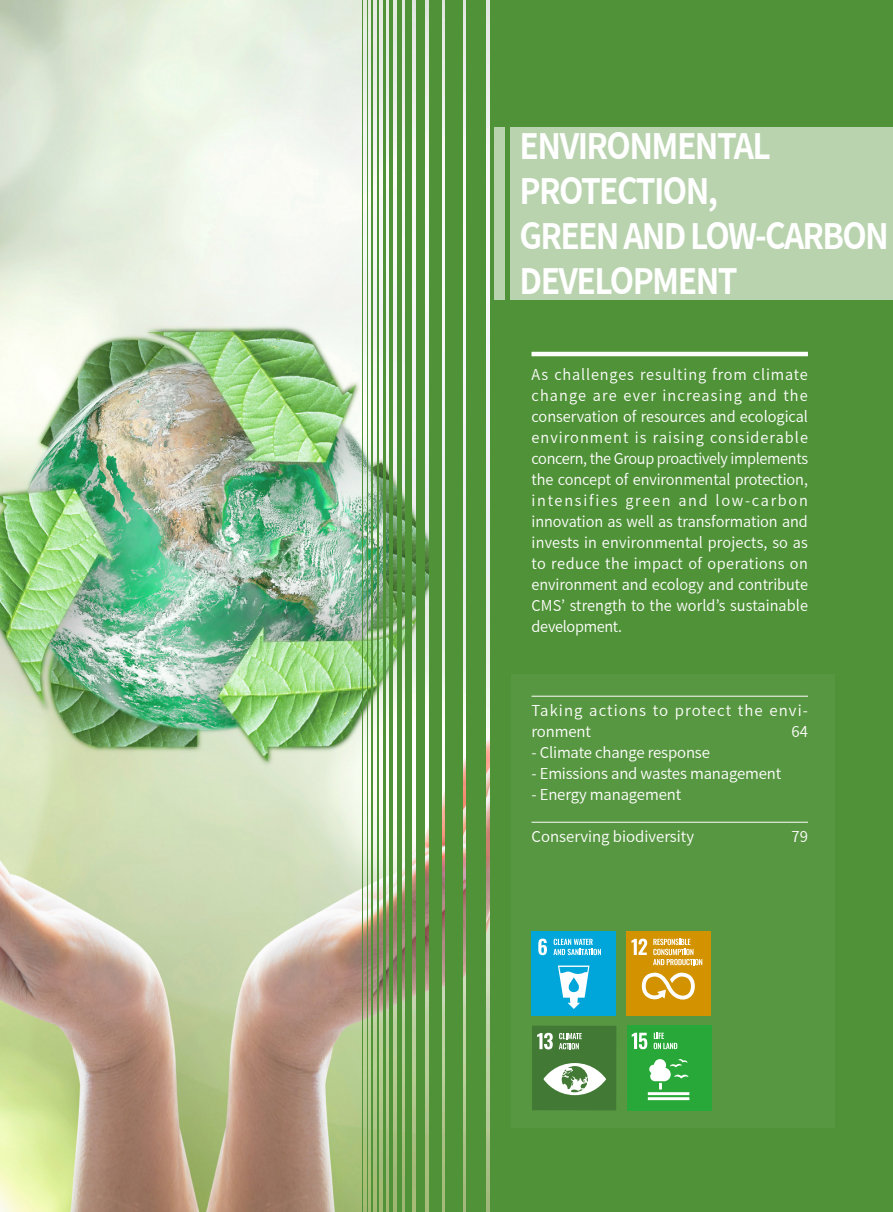
<style>
.page{position:relative;width:893px;height:1212px;background:#fff}
.page>*{position:absolute;margin:0;border:0;box-sizing:border-box;transform-origin:0 0}
.t1{font:700 36px/45px "Source Han Sans CN";letter-spacing:-.05em;color:#fff;scale:.88 1}
.t2{font:15px/21px "Source Han Sans CN";letter-spacing:-.01em;color:#fff;text-align:justify}
.t3{font:15px/21px "Source Han Sans CN";letter-spacing:.07em;color:#fff}
</style>
<div class="page">
<img style="left:0;top:0;width:490px;height:1212px">
<div style="left:490px;top:0;width:21px;height:1212px;background:#509238"></div>
<div style="left:467px;top:0;width:19px;height:1212px;background:#509238"></div>
<div style="left:446px;top:0;width:17px;height:1212px;background:#509238"></div>
<div style="left:429px;top:0;width:12px;height:1212px;background:#509238"></div>
<div style="left:416px;top:0;width:8px;height:1212px;background:#509238"></div>
<div style="left:405px;top:0;width:7px;height:1212px;background:#509238"></div>
<hr style="left:397px;top:0;width:4px;height:1212px;background:#509238">
<hr style="left:389px;top:0;width:4px;height:1212px;background:#509238">
<hr style="left:383px;top:0;width:2px;height:1212px;background:#509238">
<hr style="left:377px;top:0;width:2px;height:1212px;background:#509238">
<hr style="left:372px;top:0;width:1px;height:1212px;background:#509238">
<hr style="left:367px;top:0;width:1px;height:1212px;background:#509238">
<hr style="left:362px;top:0;width:1px;height:1212px;background:#509238">
<div style="left:495px;top:0;width:398px;height:1212px;background:#509238"></div>
<div style="left:511px;top:674px;width:323px;height:453px;background:#589741"></div>
<div style="left:494px;top:128px;width:11px;height:172px;background:#b9d3af"></div>
<div style="left:510px;top:128px;width:383px;height:172px;background:#b9d3af"></div>
<hr style="left:531px;top:352px;width:277px;height:4px;background:#fff">
<hr style="left:531px;top:696px;width:277px;height:1px;background:#fff">
<hr style="left:531px;top:822px;width:277px;height:1px;background:#fff">
<div style="left:626px;top:931px;width:85px;height:85px;background:#d39200"></div>
<svg style="left:631px;top:938px;width:16px;height:17px"></svg>
<svg style="left:653px;top:939px;width:49px;height:26px"></svg>
<svg style="left:642px;top:972px;width:53px;height:28px"></svg>
<div style="left:531px;top:931px;width:85px;height:85px;background:#00a6d9"></div>
<svg style="left:538px;top:938px;width:9px;height:17px"></svg>
<svg style="left:553px;top:939px;width:48px;height:16px"></svg>
<svg style="left:558px;top:965px;width:31px;height:44px"></svg>
<div style="left:532px;top:1025px;width:84px;height:85px;background:#427935"></div>
<svg style="left:537px;top:1033px;width:16px;height:16px"></svg>
<svg style="left:559px;top:1033px;width:23px;height:16px"></svg>
<svg style="left:543px;top:1063px;width:63px;height:32px"></svg>
<div style="left:627px;top:1025px;width:84px;height:85px;background:#28a838"></div>
<svg style="left:632px;top:1033px;width:15px;height:16px"></svg>
<svg style="left:654px;top:1033px;width:23px;height:16px"></svg>
<hr style="left:648px;top:1092px;width:41px;height:3px;background:#fff">
<hr style="left:648px;top:1097px;width:41px;height:3px;background:#fff">
<svg style="left:649px;top:1059px;width:39px;height:30px"></svg>
<h1 class="t1" style="left:520px;top:124px;width:421px">ENVIRONMENTAL<br>PROTECTION,<br>GREEN AND LOW-CARBON<br>DEVELOPMENT</h1>
<p class="t2" style="left:531px;top:364px;width:278px">As challenges resulting from climate change are ever increasing and the conservation of resources and ecological environment is raising considerable concern, the Group proactively implements the concept of environmental protection, intensifies green and low-carbon innovation as well as transformation and invests in environmental projects, so as to reduce the impact of operations on environment and ecology and contribute CMS’ strength to the world’s sustainable development.</p>
<p class="t3" style="left:531px;top:700px;width:278px">Taking actions to protect the envi&shy;ronment</p>
<p class="t2" style="left:791px;top:721px;width:18px">64</p>
<p class="t2" style="left:531px;top:742px;width:180px">- Climate change response</p>
<p class="t2" style="left:531px;top:763px;width:251px">- Emissions and wastes management</p>
<p class="t2" style="left:531px;top:784px;width:151px">- Energy management</p>
<p class="t2" style="left:531px;top:826px;width:164px">Conserving biodiversity</p>
<p class="t2" style="left:791px;top:826px;width:18px">79</p>
</div>
